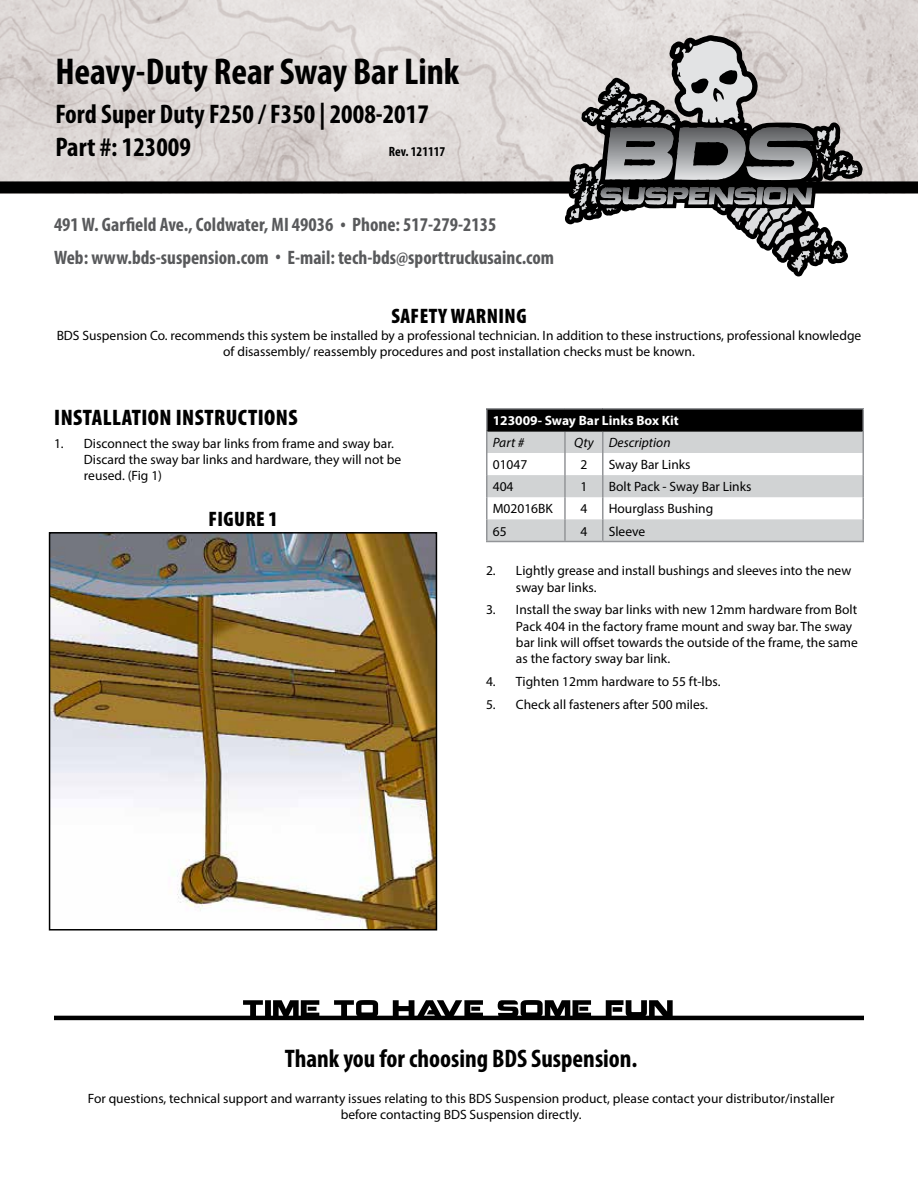
<style>
.page{position:relative;width:918px;height:1188px;background:#fff}
.page>*{position:absolute;margin:0;border:0;box-sizing:border-box;transform-origin:0 0}
.t1{font:700 condensed 37.5px "Myriad Pro";color:#000}
.t2{font:700 condensed 27px/32.4px "Myriad Pro";color:#000}
.t3{font:700 condensed 25.5px "Myriad Pro";color:#000}
.t4{font:900 condensed 22.5px "Myriad Pro";letter-spacing:.02em;color:#000}
.t5{font:900 condensed 21px "Myriad Pro";letter-spacing:.02em;color:#000}
.t6{font:700 condensed 19.5px/32.4px "Myriad Pro";color:#58595b}
.t7{font:13.5px/16.2px "Myriad Pro";color:#000}
.t8{font:700 13.5px "Myriad Pro";color:#fff}
.t9{font:italic 13.5px "Myriad Pro";color:#000}
.t10{font:700 condensed 13.5px "Myriad Pro";color:#000}
</style>
<div class="page">
<img style="left:0;top:0;width:918px;height:181px">
<div style="left:0;top:181px;width:918px;height:12px;background:#000"></div>
<img style="left:52px;top:535px;width:382px;height:393px">
<div style="left:49px;top:532px;width:388px;height:399px;border:2px solid #000"></div>
<svg style="left:565px;top:35px;width:298px;height:241px"></svg>
<svg style="left:570px;top:40px;width:289px;height:232px"></svg>
<div style="left:487px;top:409px;width:376px;height:22px;background:#000"></div>
<svg style="left:488px;top:432px;width:374px;height:109px"></svg>
<hr style="left:486px;top:408px;width:79px;height:2px;background:#939598">
<hr style="left:486px;top:410px;width:2px;height:21px;background:#939598">
<hr style="left:565px;top:408px;width:38px;height:2px;background:#939598">
<hr style="left:603px;top:408px;width:261px;height:2px;background:#939598">
<hr style="left:862px;top:410px;width:2px;height:21px;background:#939598">
<hr style="left:486px;top:431px;width:2px;height:22px;background:#939598">
<hr style="left:564px;top:432px;width:2px;height:21px;background:#939598">
<hr style="left:602px;top:432px;width:2px;height:21px;background:#939598">
<hr style="left:862px;top:431px;width:2px;height:22px;background:#939598">
<hr style="left:486px;top:453px;width:2px;height:22px;background:#939598">
<hr style="left:564px;top:453px;width:2px;height:22px;background:#939598">
<hr style="left:602px;top:453px;width:2px;height:22px;background:#939598">
<hr style="left:862px;top:453px;width:2px;height:22px;background:#939598">
<hr style="left:486px;top:475px;width:2px;height:22px;background:#939598">
<hr style="left:564px;top:475px;width:2px;height:22px;background:#939598">
<hr style="left:602px;top:475px;width:2px;height:22px;background:#939598">
<hr style="left:862px;top:475px;width:2px;height:22px;background:#939598">
<hr style="left:486px;top:497px;width:2px;height:22px;background:#939598">
<hr style="left:564px;top:497px;width:2px;height:22px;background:#939598">
<hr style="left:602px;top:497px;width:2px;height:22px;background:#939598">
<hr style="left:862px;top:497px;width:2px;height:22px;background:#939598">
<hr style="left:486px;top:519px;width:2px;height:22px;background:#939598">
<hr style="left:564px;top:519px;width:2px;height:22px;background:#939598">
<hr style="left:602px;top:519px;width:2px;height:22px;background:#939598">
<hr style="left:862px;top:519px;width:2px;height:22px;background:#939598">
<hr style="left:486px;top:541px;width:79px;height:1px;background:#939598">
<hr style="left:565px;top:541px;width:38px;height:1px;background:#939598">
<hr style="left:603px;top:541px;width:261px;height:1px;background:#939598">
<hr style="left:488px;top:430px;width:77px;height:2px;background:#000">
<hr style="left:565px;top:430px;width:38px;height:2px;background:#000">
<hr style="left:603px;top:430px;width:259px;height:2px;background:#000">
<svg style="left:243px;top:1000px;width:430px;height:16px"></svg>
<hr style="left:54px;top:1016px;width:810px;height:4px;background:#000">
<h1 class="t1" style="left:55px;top:48px;width:406px">Heavy-Duty Rear Sway Bar Link</h1>
<h2 class="t2" style="left:55px;top:98px;width:375px">Ford Super Duty F250 / F350 | 2008-2017<br>Part #: 123009</h2>
<p class="t10" style="left:389px;top:143px;width:58px">Rev. 121117</p>
<h3 class="t6" style="left:54px;top:208px;width:502px">491 W. Garfield Ave., Coldwater, MI 49036 <sup>.</sup> Phone: 517-279-2135<br>Web: www.bds-suspension.com <sup>.</sup> E-mail: tech-bds@sporttruckusainc.com</h3>
<h3 class="t5" style="left:391px;top:305px;width:137px">SAFETY WARNING</h3>
<p class="t7" style="left:57px;top:327px;width:806px;text-align:center">BDS Suspension Co. recommends this system be installed by a professional technician. In addition to these instructions, professional knowledge of disassembly/ reassembly procedures and post installation checks must be known.</p>
<h3 class="t4" style="left:54px;top:405px;width:245px">INSTALLATION INSTRUCTIONS</h3>
<p class="t7" style="left:84px;top:435px;width:319px;text-indent:-30px">1. Disconnect the sway bar links from frame and sway bar.<br>Discard the sway bar links and hardware, they will not be reused. (Fig 1)</p>
<h3 class="t5" style="left:208px;top:507px;width:71px">FIGURE 1</h3>
<p class="t8" style="left:493px;top:412px;width:187px">123009- Sway Bar Links Box Kit</p>
<p class="t9" style="left:493px;top:434px;width:33px">Part #</p>
<p class="t9" style="left:574px;top:434px;width:98px">Qty Description</p>
<p class="t7" style="left:493px;top:456px;width:36px">01047</p>
<p class="t7" style="left:580px;top:456px;width:8px">2</p>
<p class="t7" style="left:609px;top:456px;width:83px">Sway Bar Links</p>
<p class="t7" style="left:493px;top:478px;width:22px">404</p>
<p class="t7" style="left:580px;top:478px;width:8px">1</p>
<p class="t7" style="left:609px;top:478px;width:144px">Bolt Pack - Sway Bar Links</p>
<p class="t7" style="left:493px;top:501px;width:62px">M02016BK</p>
<p class="t7" style="left:580px;top:501px;width:8px">4</p>
<p class="t7" style="left:609px;top:501px;width:106px">Hourglass Bushing</p>
<p class="t7" style="left:493px;top:523px;width:15px">65</p>
<p class="t7" style="left:580px;top:523px;width:8px">4</p>
<p class="t7" style="left:609px;top:523px;width:38px">Sleeve</p>
<p class="t7" style="left:516px;top:562px;width:337px;text-indent:-30px">2. Lightly grease and install bushings and sleeves into the new sway bar links.</p>
<p class="t7" style="left:516px;top:602px;width:343px;text-indent:-30px">3. Install the sway bar links with new 12mm hardware from Bolt Pack 404 in the factory frame mount and sway bar. The sway bar link will offset towards the outside of the frame, the same as the factory sway bar link.</p>
<p class="t7" style="left:486px;top:673px;width:236px">4. Tighten 12mm hardware to 55 ft-lbs.</p>
<p class="t7" style="left:486px;top:696px;width:223px">5. Check all fasteners after 500 miles.</p>
<h3 class="t3" style="left:285px;top:1042px;width:354px">Thank you for choosing BDS Suspension.</h3>
<p class="t7" style="left:88px;top:1090px;width:748px;text-align:center">For questions, technical support and warranty issues relating to this BDS Suspension product, please contact your distributor/installer before contacting BDS Suspension directly.</p>
</div>
